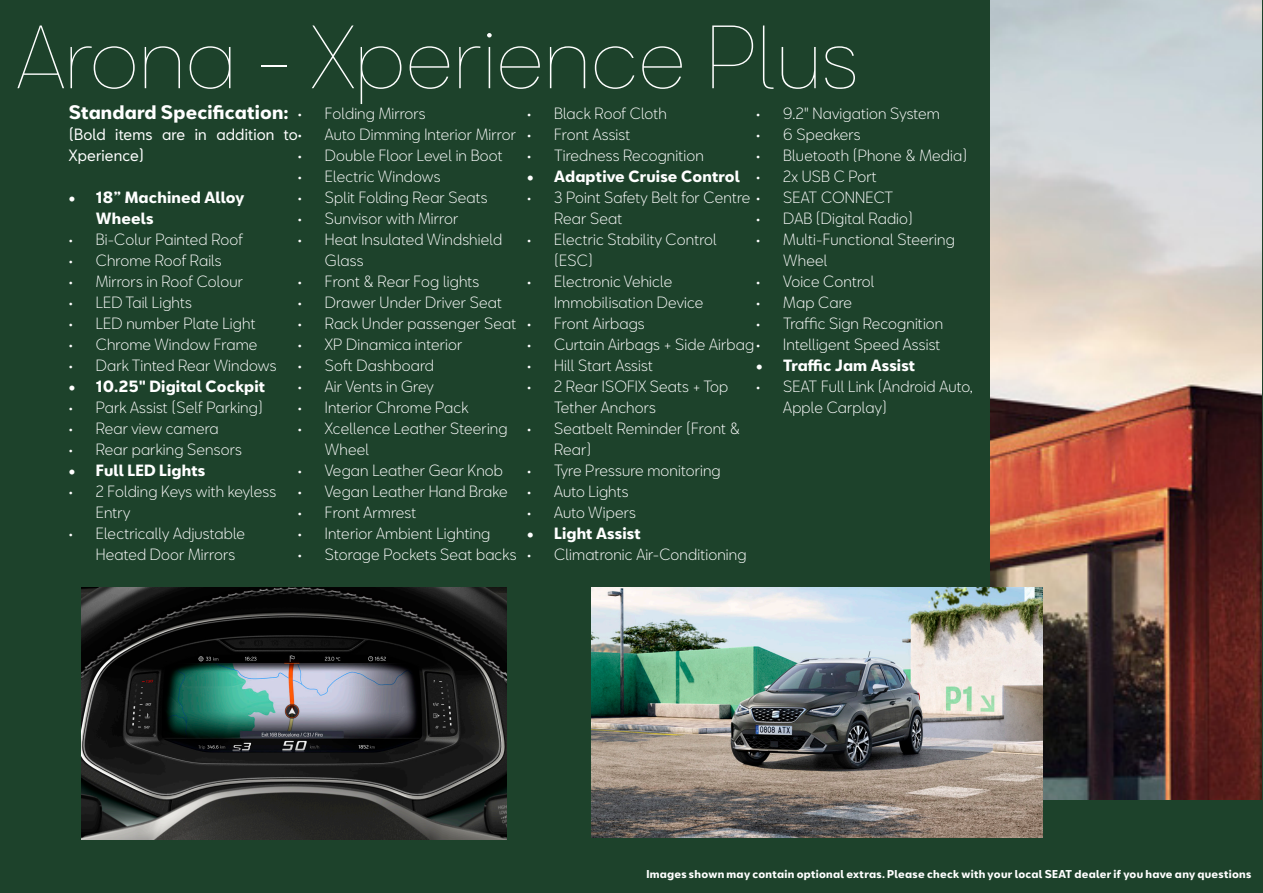
<style>
.page{position:relative;width:1263px;height:893px;background:#1d422b}
.page>*{position:absolute;margin:0;border:0;box-sizing:border-box;transform-origin:0 0}
.sub_headline_trim{font:200 82.5px "Seat Bcn";color:#fff}
.t1{font:700 18px "SEATBCN";letter-spacing:.01em;color:#fff}
.t2{font:300 15px/21px "SEATBCN";letter-spacing:.01em;color:#fff}
.t3{font:700 15px/21px "SEATBCN";letter-spacing:.01em;color:#fff}
.t4{font:15px/21px "SEATBCN";letter-spacing:.01em;color:#fff}
.t5{font:700 10.5px "SEATBCN";letter-spacing:.03em;color:#fff}
.s1{font-weight:300}
</style>
<div class="page">
<img style="left:991px;top:0;width:270px;height:799px">
<img style="left:81px;top:587px;width:426px;height:253px">
<img style="left:591px;top:587px;width:451px;height:250px">
<p class="sub_headline_trim" style="left:17px;top:-14px;width:843px">Arona - Xperience Plus</p>
<p class="t1" style="left:69px;top:102px;width:221px">Standard Specification:</p>
<p class="t4" style="left:69px;top:125px;width:449px">(Bold items are in addition to<span class="s1">• Auto Dimming Interior Mirror<br></span>Xperience)</p>
<p class="t3" style="left:96px;top:187px;width:150px;text-indent:-27px">• 18” Machined Alloy<br>Wheels</p>
<p class="t2" style="left:69px;top:229px;width:176px">• Bi-Colur Painted Roof</p>
<p class="t2" style="left:69px;top:250px;width:154px">• Chrome Roof Rails</p>
<p class="t2" style="left:69px;top:271px;width:176px">• Mirrors in Roof Colour</p>
<p class="t2" style="left:69px;top:292px;width:125px">• LED Tail Lights</p>
<p class="t2" style="left:69px;top:313px;width:188px">• LED number Plate Light</p>
<p class="t2" style="left:69px;top:334px;width:190px">• Chrome Window Frame</p>
<p class="t2" style="left:69px;top:355px;width:209px">• Dark Tinted Rear Windows</p>
<p class="t3" style="left:69px;top:376px;width:198px">• 10.25" Digital Cockpit</p>
<p class="t2" style="left:69px;top:397px;width:196px">• Park Assist (Self Parking)</p>
<p class="t2" style="left:69px;top:418px;width:151px">• Rear view camera</p>
<p class="t2" style="left:69px;top:439px;width:175px">• Rear parking Sensors</p>
<p class="t3" style="left:69px;top:460px;width:138px">• Full LED Lights</p>
<p class="t2" style="left:96px;top:481px;width:182px;text-indent:-27px">• 2 Folding Keys with keyless<br>Entry</p>
<p class="t2" style="left:96px;top:523px;width:151px;text-indent:-27px">• Electrically Adjustable<br>Heated Door Mirrors</p>
<p class="t2" style="left:527px;top:103px;width:141px">• Black Roof Cloth</p>
<p class="t2" style="left:527px;top:124px;width:105px">• Front Assist</p>
<p class="t2" style="left:527px;top:145px;width:178px">• Tiredness Recognition</p>
<p class="t3" style="left:527px;top:166px;width:214px">• Adaptive Cruise Control</p>
<p class="t2" style="left:554px;top:187px;width:341px;text-indent:-27px">• 3 Point Safety Belt for Centre • SEAT CONNECT<br>Rear Seat</p>
<p class="t2" style="left:554px;top:229px;width:164px;text-indent:-27px">• Electric Stability Control (ESC)</p>
<p class="t2" style="left:554px;top:271px;width:151px;text-indent:-27px">• Electronic Vehicle<br>Immobilisation Device</p>
<p class="t2" style="left:527px;top:313px;width:119px">• Front Airbags</p>
<p class="t2" style="left:527px;top:334px;width:415px">• Curtain Airbags + Side Airbag• Intelligent Speed Assist</p>
<p class="t2" style="left:527px;top:355px;width:127px">• Hill Start Assist</p>
<p class="t2" style="left:554px;top:376px;width:176px;text-indent:-27px">• 2 Rear ISOFIX Seats + Top<br>Tether Anchors</p>
<p class="t2" style="left:554px;top:418px;width:188px;text-indent:-27px">• Seatbelt Reminder (Front &amp;<br>Rear)</p>
<p class="t2" style="left:527px;top:460px;width:195px">• Tyre Pressure monitoring</p>
<p class="t2" style="left:527px;top:481px;width:103px">• Auto Lights</p>
<p class="t2" style="left:527px;top:502px;width:110px">• Auto Wipers</p>
<p class="t3" style="left:527px;top:523px;width:115px">• Light Assist</p>
<p class="t2" style="left:527px;top:544px;width:221px">• Climatronic Air-Conditioning</p>
<p class="t2" style="left:756px;top:103px;width:185px">• 9.2" Navigation System</p>
<p class="t2" style="left:756px;top:124px;width:106px">• 6 Speakers</p>
<p class="t2" style="left:756px;top:145px;width:212px">• Bluetooth (Phone &amp; Media)</p>
<p class="t2" style="left:756px;top:166px;width:122px">• 2x USB C Port</p>
<p class="t2" style="left:756px;top:208px;width:158px">• DAB (Digital Radio)</p>
<p class="t2" style="left:783px;top:229px;width:173px;text-indent:-27px">• Multi-Functional Steering<br>Wheel</p>
<p class="t2" style="left:756px;top:271px;width:120px">• Voice Control</p>
<p class="t2" style="left:756px;top:292px;width:97px">• Map Care</p>
<p class="t2" style="left:756px;top:313px;width:188px">• Traffic Sign Recognition</p>
<p class="t3" style="left:756px;top:355px;width:160px">• Traffic Jam Assist</p>
<p class="t2" style="left:783px;top:376px;width:191px;text-indent:-27px">• SEAT Full Link (Android Auto,<br>Apple Carplay)</p>
<p class="t2" style="left:298px;top:103px;width:129px">• Folding Mirrors</p>
<p class="t2" style="left:298px;top:145px;width:206px">• Double Floor Level in Boot</p>
<p class="t2" style="left:298px;top:166px;width:144px">• Electric Windows</p>
<p class="t2" style="left:298px;top:187px;width:191px">• Split Folding Rear Seats</p>
<p class="t2" style="left:298px;top:208px;width:162px">• Sunvisor with Mirror</p>
<p class="t2" style="left:325px;top:229px;width:179px;text-indent:-27px">• Heat Insulated Windshield<br>Glass</p>
<p class="t2" style="left:298px;top:271px;width:183px">• Front &amp; Rear Fog lights</p>
<p class="t2" style="left:298px;top:292px;width:205px">• Drawer Under Driver Seat</p>
<p class="t2" style="left:298px;top:313px;width:220px">• Rack Under passenger Seat</p>
<p class="t2" style="left:298px;top:334px;width:166px">• XP Dinamica interior</p>
<p class="t2" style="left:298px;top:355px;width:138px">• Soft Dashboard</p>
<p class="t2" style="left:298px;top:376px;width:137px">• Air Vents in Grey</p>
<p class="t2" style="left:298px;top:397px;width:172px">• Interior Chrome Pack</p>
<p class="t2" style="left:325px;top:418px;width:184px;text-indent:-27px">• Xcellence Leather Steering<br>Wheel</p>
<p class="t2" style="left:298px;top:460px;width:207px">• Vegan Leather Gear Knob</p>
<p class="t2" style="left:298px;top:481px;width:211px">• Vegan Leather Hand Brake</p>
<p class="t2" style="left:298px;top:502px;width:120px">• Front Armrest</p>
<p class="t2" style="left:298px;top:523px;width:194px">• Interior Ambient Lighting</p>
<p class="t2" style="left:298px;top:544px;width:220px">• Storage Pockets Seat backs</p>
<p class="t5" style="left:646px;top:868px;width:607px">Images shown may contain optional extras. Please check with your local SEAT dealer if you have any questions</p>
</div>
